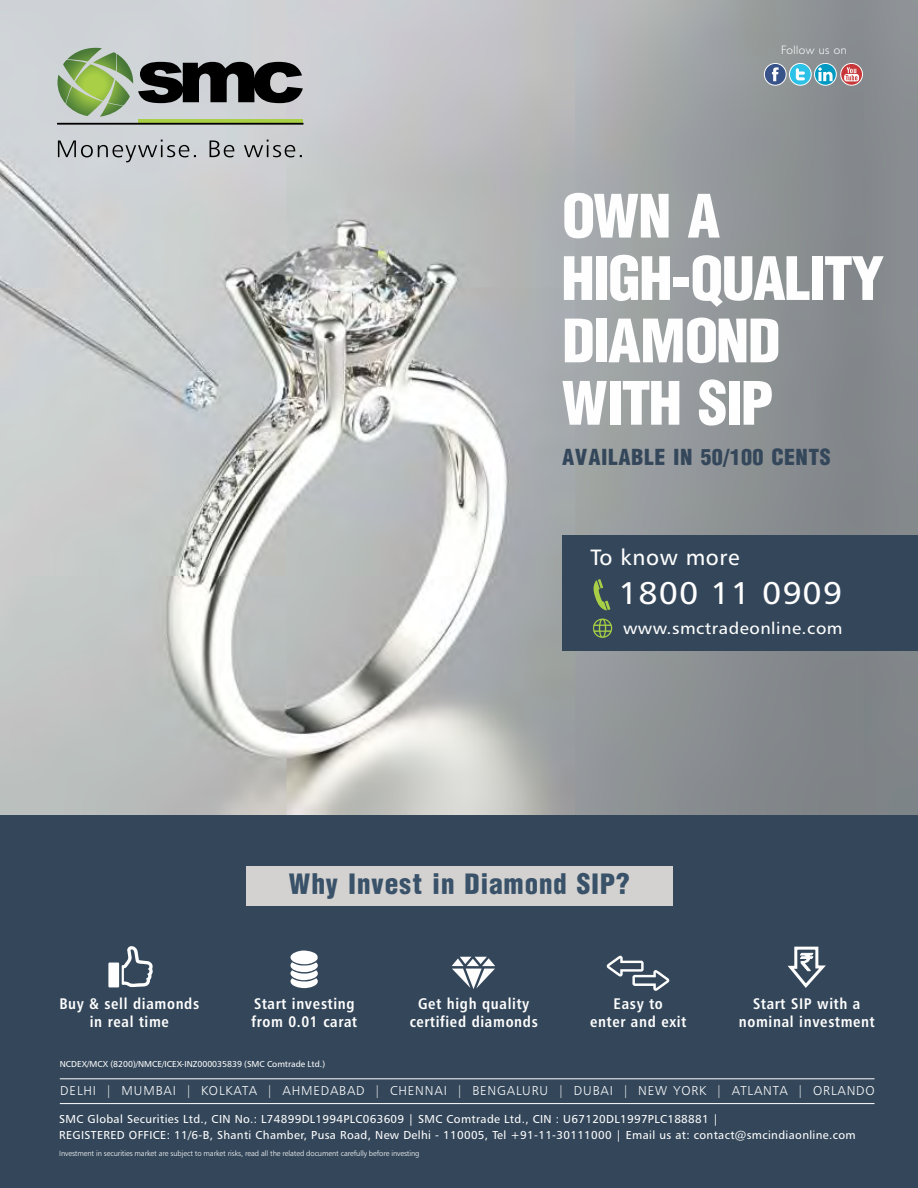
<style>
.page{position:relative;width:918px;height:1188px;background:#34475a}
.page>*{position:absolute;margin:0;border:0;box-sizing:border-box;transform-origin:0 0}
.t1{font:65.7px/62.4px "Helvetica Condensed Black Se";letter-spacing:-.025em;color:#fefefe}
.t2{font:31.35px "Humanist 777 BT Roman B";letter-spacing:.03em;color:#fefefe;scale:1.07 1}
.t3{font:30.75px "Helvetica Condensed Black Se";letter-spacing:.03em;color:#395269}
.t4{font:24.3px "Helvetica Condensed Black Se";letter-spacing:.03em;color:#34475a}
.t5{font:22.2px "Humanist 777 BT Roman B";letter-spacing:.03em;color:#fefefe}
.t6{font:16.5px "Humanist 777 BT Roman B";letter-spacing:.03em;color:#fefefe;scale:1.07 1}
.t7{font:15.3px/18.6px "Humanist 777 BT Bold Condensed B";letter-spacing:.04em;color:#fefefe;text-align:center}
.t8{font:12.9px "Humanist 777 BT Light B";letter-spacing:.065em;color:#fefefe}
.t9{font:300 12.3px "Humanist 521 BT";letter-spacing:.04em;color:#fefefe}
.t10{font:11.55px/15.3px "Humanist 777 BT Roman B";letter-spacing:.03em;color:#fefefe}
.t11{font:8.7px "Humanist 777 BT Roman B";color:#fefefe}
.t12{font:7.65px "Humanist 777 BT Light B";letter-spacing:-.015em;color:#fefefe}
</style>
<div class="page">
<img style="left:0;top:0;width:918px;height:814px">
<hr style="left:60px;top:1078px;width:815px;height:1px;background:#fefefe">
<hr style="left:60px;top:1103px;width:815px;height:1px;background:#fefefe">
<div style="left:246px;top:866px;width:426px;height:40px;background:#d3d2d0"></div>
<svg style="left:122px;top:946px;width:31px;height:41px"></svg>
<div style="left:108px;top:963px;width:11px;height:24px;background:#fefefe"></div>
<svg style="left:291px;top:951px;width:27px;height:37px"></svg>
<svg style="left:452px;top:957px;width:43px;height:32px"></svg>
<svg style="left:607px;top:956px;width:62px;height:35px"></svg>
<svg style="left:787px;top:946px;width:39px;height:42px"></svg>
<svg style="left:764px;top:63px;width:23px;height:23px"></svg>
<svg style="left:772px;top:67px;width:7px;height:14px"></svg>
<svg style="left:789px;top:63px;width:23px;height:23px"></svg>
<svg style="left:796px;top:68px;width:9px;height:12px"></svg>
<svg style="left:814px;top:63px;width:23px;height:23px"></svg>
<svg style="left:818px;top:68px;width:15px;height:13px"></svg>
<svg style="left:840px;top:63px;width:23px;height:23px"></svg>
<svg style="left:844px;top:67px;width:15px;height:14px"></svg>
<svg style="left:138px;top:62px;width:165px;height:41px;background:#434445"></svg>
<img style="left:58px;top:48px;width:75px;height:69px">
<svg style="left:139px;top:119px;width:164px;height:4px"></svg>
<hr style="left:57px;top:123px;width:246px;height:1px;background:#000">
<svg style="left:58px;top:140px;width:244px;height:22px;background:#b0b3b6"></svg>
<div style="left:562px;top:535px;width:356px;height:116px;background:#34475a"></div>
<svg style="left:594px;top:579px;width:16px;height:32px"></svg>
<svg style="left:593px;top:618px;width:19px;height:20px"></svg>
<p class="t9" style="left:781px;top:45px;width:67px">Follow us on</p>
<h1 class="t1" style="left:562px;top:189px;width:325px">OWN A<br>HIGH-QUALITY<br>DIAMOND<br>WITH SIP</h1>
<h3 class="t4" style="left:562px;top:449px;width:270px">AVAILABLE IN 50/100 CENTS</h3>
<h3 class="t5" style="left:590px;top:548px;width:151px">To know more</h3>
<h2 class="t2" style="left:618px;top:580px;width:211px">1800 11 0909</h2>
<h3 class="t6" style="left:623px;top:622px;width:207px">www.smctradeonline.com</h3>
<h3 class="t3" style="left:289px;top:873px;width:343px">Why Invest in Diamond SIP?</h3>
<h3 class="t7" style="left:60px;top:995px;width:141px">Buy &amp; sell diamonds in real time</h3>
<h3 class="t7" style="left:252px;top:995px;width:107px;text-align:left">Start investing from 0.01 carat</h3>
<h3 class="t7" style="left:410px;top:995px;width:130px">Get high quality certified diamonds</h3>
<h3 class="t7" style="left:590px;top:995px;width:98px">Easy to<br>enter and exit</h3>
<h3 class="t7" style="left:739px;top:995px;width:137px">Start SIP with a nominal investment</h3>
<p class="t11" style="left:60px;top:1060px;width:267px">NCDEX/MCX (8200)/NMCE/ICEX-INZ000035839 (SMC Comtrade Ltd.)</p>
<p class="t8" style="left:60px;top:1085px;width:816px">DELHI | MUMBAI | KOLKATA | AHMEDABAD | CHENNAI | BENGALURU | DUBAI | NEW YORK | ATLANTA | ORLANDO</p>
<p class="t10" style="left:59px;top:1113px;width:798px">SMC Global Securities Ltd., CIN No.: L74899DL1994PLC063609 | SMC Comtrade Ltd., CIN : U67120DL1997PLC188881 |<br>REGISTERED OFFICE: 11/6-B, Shanti Chamber, Pusa Road, New Delhi - 110005, Tel +91-11-30111000 | Email us at: contact@smcindiaonline.com</p>
<p class="t12" style="left:59px;top:1151px;width:362px">Investment in securities market are subject to market risks, read all the related document carefully before investing</p>
</div>
